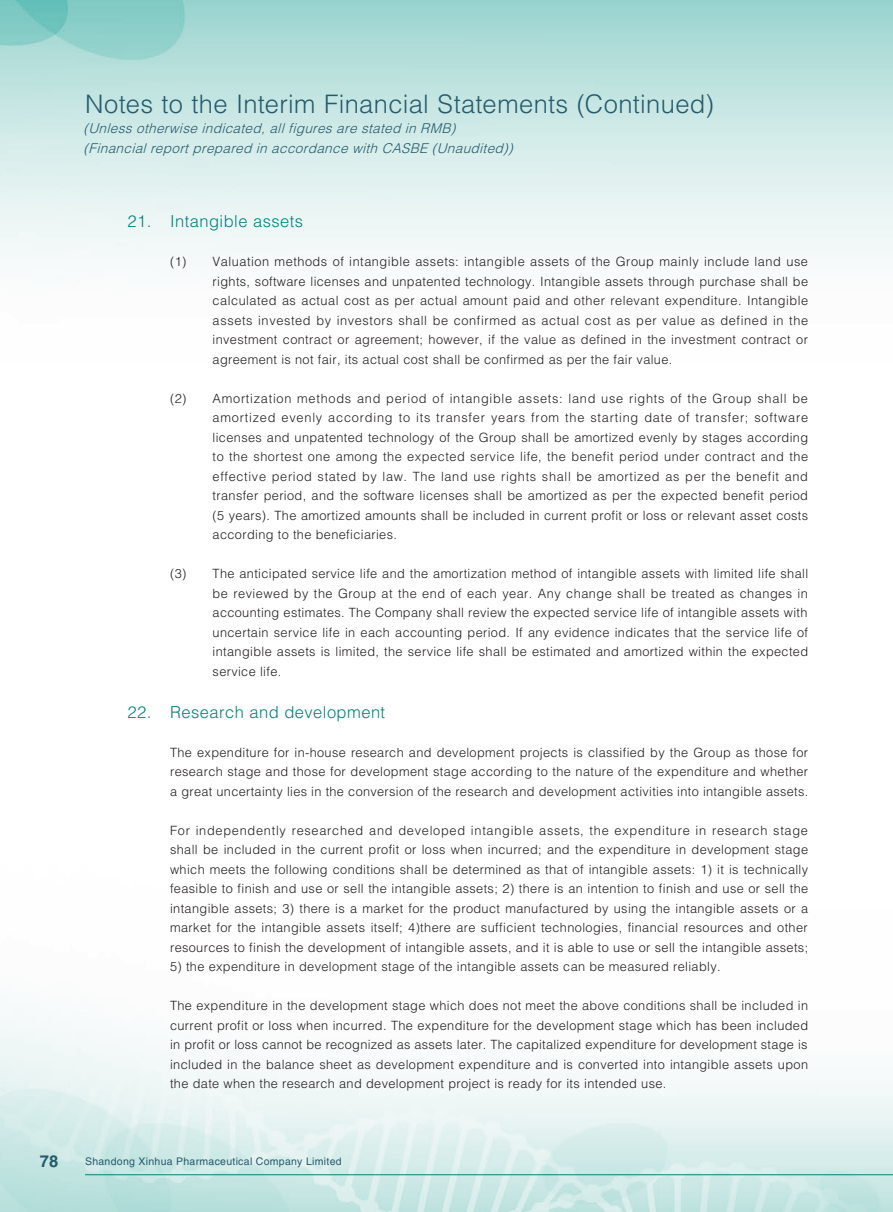
<style>
.page{position:relative;width:893px;height:1212px;background:#fff}
.page>*{position:absolute;margin:0;border:0;box-sizing:border-box;transform-origin:0 0}
.t1{font:300 25.5px "Helvetica LT Std";letter-spacing:.015em;color:#255b6d}
.t2{font:300 16.5px "Helvetica LT Std";letter-spacing:.03em;color:#00827c}
.t3{font:700 16.5px "Helvetica LT Std";color:#255b6d}
.t4{font:italic 300 13.5px/19.5px "Helvetica LT Std";color:#255b6d}
.t5{font:300 12.75px/19.5px "Helvetica LT Std";letter-spacing:.03em;color:#231f20;text-align:justify}
.t6{font:10.5px "Helvetica LT Std";letter-spacing:.03em;color:#255b6d}
</style>
<div class="page">
<img style="left:0;top:0;width:893px;height:1212px">
<hr style="left:85px;top:1174px;width:808px;height:1px;background:#00827c">
<h1 class="t1" style="left:85px;top:88px;width:630px">Notes to the Interim Financial Statements (Continued)</h1>
<p class="t4" style="left:84px;top:119px;width:435px">(Unlessotherwise indicated,allfiguresare stated in RMB) (Financialreportprepared in accordance with CASBE (Unaudited))</p>
<p class="t2" style="left:128px;top:211px;width:177px">21. Intangible assets</p>
<p class="t5" style="left:213px;top:252px;width:597px;text-indent:-43px">(1) Valuation methods of intangible assets: intangible assets of the Group mainly include land use rights, software licenses and unpatented technology. Intangible assets through purchase shall be calculated as actual cost as per actual amount paid and other relevant expenditure. Intangible assets invested by investors shall be confirmed as actual cost as per value as defined in the investment contract or agreement; however, if the value as defined in the investment contract or agreement is not fair, its actual cost shall be confirmed as per the fair value.</p>
<p class="t5" style="left:213px;top:388px;width:597px;text-indent:-43px">(2) Amortization methods and period of intangible assets: land use rights of the Group shall be amortized evenly according to its transfer years from the starting date of transfer; software licenses and unpatented technology of the Group shall be amortized evenly by stages according to the shortest one among the expected service life, the benefit period under contract and the effective period stated by law. The land use rights shall be amortized as per the benefit and transfer period, and the software licenses shall be amortized as per the expected benefit period (5 years). The amortized amounts shall be included in current profit or loss or relevant asset costs according to the beneficiaries.</p>
<p class="t5" style="left:213px;top:564px;width:597px;text-indent:-43px">(3) The anticipated service life and the amortization method of intangible assets with limited life shall be reviewed by the Group at the end of each year. Any change shall be treated as changes in accounting estimates. The Company shall review the expected service life of intangible assets with uncertain service life in each accounting period. If any evidence indicates that the service life of intangible assets is limited, the service life shall be estimated and amortized within the expected service life.</p>
<p class="t2" style="left:128px;top:702px;width:259px">22. Research and development</p>
<p class="t5" style="left:170px;top:742px;width:640px">The expenditure for in-house research and development projects is classified by the Group as those for research stage and those for development stage according to the nature of the expenditure and whether a great uncertainty lies in the conversion of the research and development activities into intangible assets.</p>
<p class="t5" style="left:170px;top:820px;width:640px">For independently researched and developed intangible assets, the expenditure in research stage shall be included in the current profit or loss when incurred; and the expenditure in development stage which meets the following conditions shall be determined as that of intangible assets: 1) it is technically feasible to finish and use or sell the intangible assets; 2) there is an intention to finish and use or sell the intangible assets; 3) there is a market for the product manufactured by using the intangible assets or a market for the intangible assets itself; 4)there are sufficient technologies, financial resources and other resources to finish the development of intangible assets, and it is able to use or sell the intangible assets;</p>
<p class="t5" style="left:170px;top:957px;width:552px">5) the expenditure in development stage of the intangible assets can be measured reliably.</p>
<p class="t5" style="left:170px;top:996px;width:640px">The expenditure in the development stage which does not meet the above conditions shall be included in current profit or loss when incurred. The expenditure for the development stage which has been included in profit or loss cannot be recognized as assets later. The capitalized expenditure for development stage is included in the balance sheet as development expenditure and is converted into intangible assets upon the date when the research and development project is ready for its intended use.</p>
<p class="t3" style="left:40px;top:1151px;width:20px">78</p>
<p class="t6" style="left:85px;top:1155px;width:258px">Shandong Xinhua Pharmaceutical Company Limited</p>
</div>
